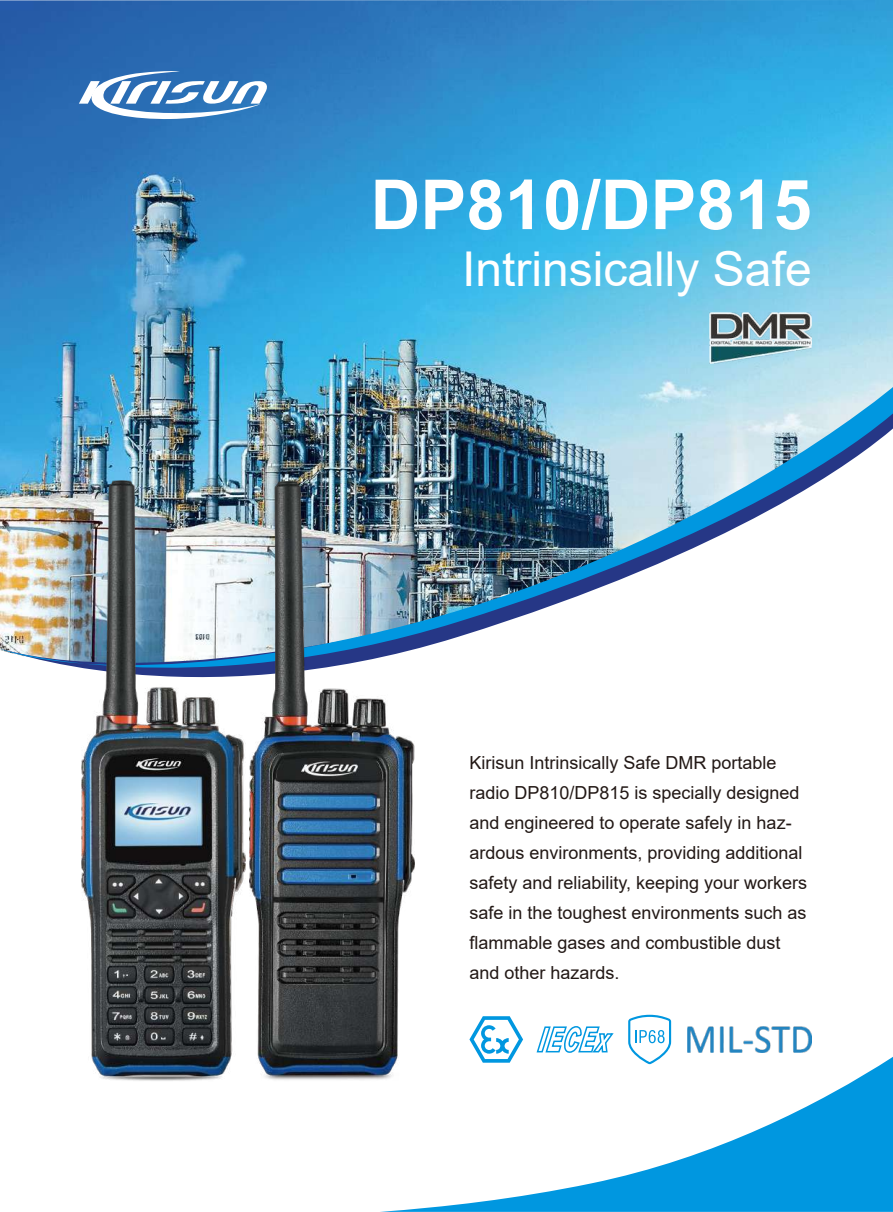
<style>
.page{position:relative;width:893px;height:1212px;background:#fff}
.page>*{position:absolute;margin:0;border:0;box-sizing:border-box;transform-origin:0 0}
.t1{font:700 69px "Arial";color:#fff}
.t2{font:48px "Arial";color:#fff}
.t3{font:18px/30px "Arial";color:#221815}
</style>
<div class="page">
<img style="left:0;top:0;width:893px;height:387px">
<img style="left:0;top:387px;width:893px;height:289px">
<img style="left:81px;top:480px;width:165px;height:601px">
<svg style="left:380px;top:1057px;width:513px;height:155px"></svg>
<img style="left:249px;top:481px;width:165px;height:600px">
<svg style="left:79px;top:70px;width:190px;height:49px"></svg>
<img style="left:709px;top:312px;width:103px;height:52px">
<svg style="left:628px;top:1015px;width:43px;height:49px"></svg>
<svg style="left:469px;top:1016px;width:54px;height:47px"></svg>
<svg style="left:536px;top:1026px;width:78px;height:27px"></svg>
<img style="left:687px;top:1027px;width:125px;height:25px">
<h1 class="t1" style="left:371px;top:156px;width:443px">DP810/DP815</h1>
<h2 class="t2" style="left:462px;top:236px;width:351px">Intrinsically Safe</h2>
<p class="t3" style="left:469px;top:747px;width:339px">Kirisun Intrinsically Safe DMR portable radio DP810/DP815 is specially designed and engineered to operate safely in haz&shy;ardous environments, providing additional safety and reliability, keeping your workers safe in the toughest environments such as flammable gases and combustible dust and other hazards.</p>
</div>
